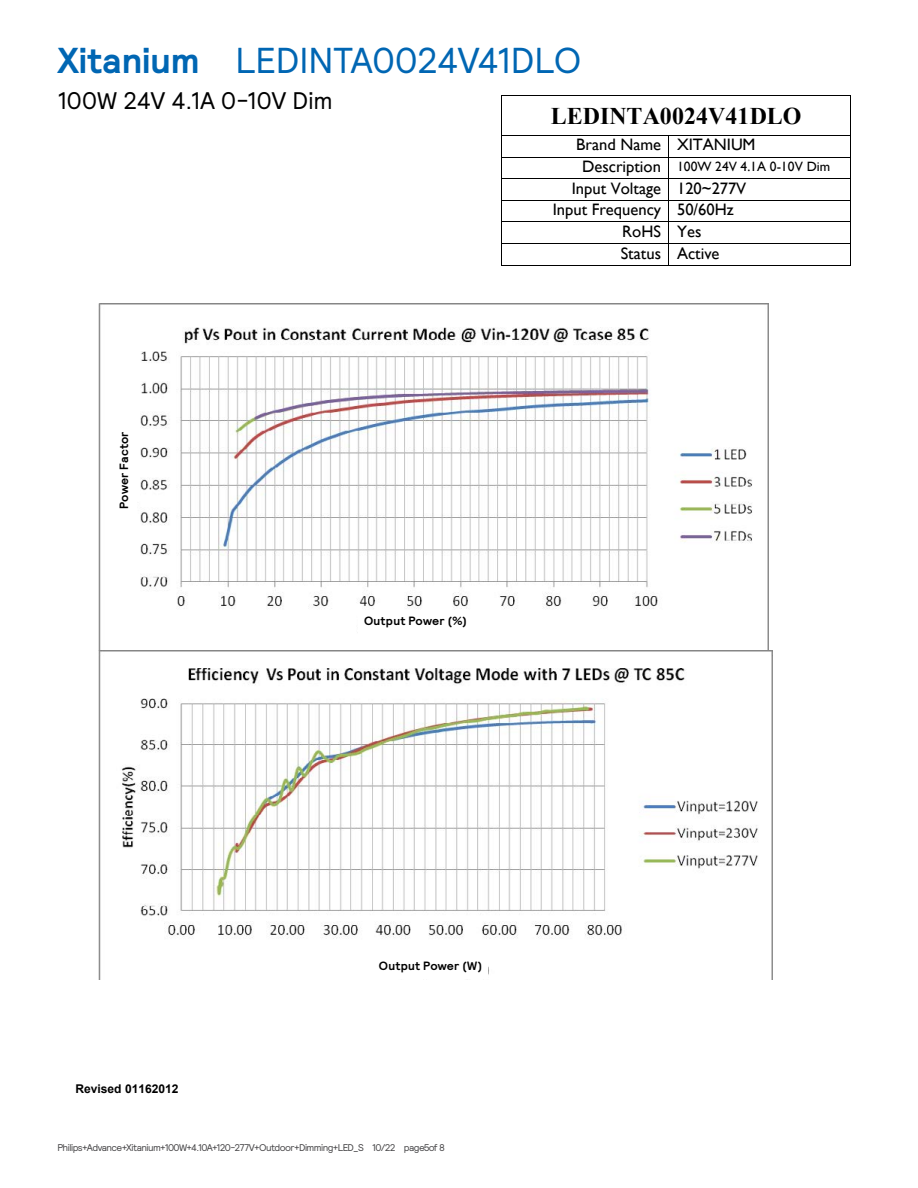
<style>
.page{position:relative;width:918px;height:1188px;background:#fff}
.page>*{position:absolute;margin:0;border:0;box-sizing:border-box;transform-origin:0 0}
.t1{font:36px "Relative";letter-spacing:-.02em;color:#0066b3}
.t2{font:24px "Relative";color:#000}
.t3{font:700 24px "Times New Roman";color:#000}
.t4{font:16.5px "Gill Sans MT";color:#000}
.t5{font:13.5px "Gill Sans MT";letter-spacing:.005em;color:#000}
.t6{font:700 12px "Signify Relative";letter-spacing:.015em;color:#000}
.t7{font:700 12px "Arial";letter-spacing:-.005em;color:#000}
.t8{font:9.75px "Relative";letter-spacing:-.055em;color:#464547}
.s1{font-weight:700}
.s2{font-size:16.5px}
</style>
<div class="page">
<hr style="left:502px;top:95px;width:348px;height:1px;background:#000">
<hr style="left:501px;top:96px;width:1px;height:39px;background:#000">
<hr style="left:850px;top:96px;width:1px;height:39px;background:#000">
<hr style="left:502px;top:135px;width:167px;height:1px;background:#000">
<hr style="left:669px;top:135px;width:181px;height:1px;background:#000">
<hr style="left:502px;top:157px;width:167px;height:1px;background:#000">
<hr style="left:669px;top:157px;width:181px;height:1px;background:#000">
<hr style="left:502px;top:178px;width:167px;height:1px;background:#000">
<hr style="left:669px;top:178px;width:181px;height:1px;background:#000">
<hr style="left:502px;top:200px;width:167px;height:1px;background:#000">
<hr style="left:669px;top:200px;width:181px;height:1px;background:#000">
<hr style="left:502px;top:222px;width:167px;height:1px;background:#000">
<hr style="left:669px;top:222px;width:181px;height:1px;background:#000">
<hr style="left:502px;top:243px;width:167px;height:1px;background:#000">
<hr style="left:669px;top:243px;width:181px;height:1px;background:#000">
<svg style="left:501px;top:135px;width:1px;height:131px"></svg>
<hr style="left:502px;top:265px;width:167px;height:1px;background:#000">
<hr style="left:669px;top:265px;width:181px;height:1px;background:#000">
<svg style="left:850px;top:135px;width:1px;height:131px"></svg>
<img style="left:98px;top:304px;width:671px;height:347px">
<img style="left:98px;top:651px;width:674px;height:328px">
<div style="left:373px;top:958px;width:115px;height:20px;background:#fff"></div>
<div style="left:358px;top:613px;width:115px;height:20px;background:#fff"></div>
<div style="left:116px;top:413px;width:20px;height:115px;background:#fff"></div>
<h1 class="t1" style="left:57px;top:37px;width:525px"><span class="s1">Xitanium</span> LEDINTA0024V41DLO</h1>
<h2 class="t2" style="left:57px;top:85px;width:277px">100W 24V 4.1A 0-10V Dim</h2>
<h2 class="t3" style="left:551px;top:100px;width:252px">LEDINTA0024V41DLO</h2>
<h3 class="t4" style="left:576px;top:135px;width:181px">Brand Name XITANIUM</h3>
<h3 class="t5" style="left:582px;top:159px;width:250px"><span class="s2">Description</span> 100W 24V 4.1A 0-10V Dim</h3>
<h3 class="t4" style="left:572px;top:179px;width:176px">Input Voltage 120~277V</h3>
<h3 class="t4" style="left:553px;top:200px;width:183px">Input Frequency 50/60Hz</h3>
<h3 class="t4" style="left:622px;top:222px;width:81px">RoHS Yes</h3>
<h3 class="t4" style="left:621px;top:243px;width:100px">Status Active</h3>
<p class="t6" style="left:116px;top:509px;width:79px;rotate:-90deg">Power Factor</p>
<p class="t7" style="left:76px;top:1081px;width:104px">Revised 01162012</p>
<p class="t6" style="left:364px;top:613px;width:104px">Output Power (%)</p>
<p class="t6" style="left:379px;top:958px;width:105px">Output Power (W)</p>
<p class="t8" style="left:57px;top:1141px;width:389px">Philips+Advance+Xitanium+100W+4.10A+120-277V+Outdoor+Dimming+LED_S 10/22 page 5 of 8</p>
</div>
